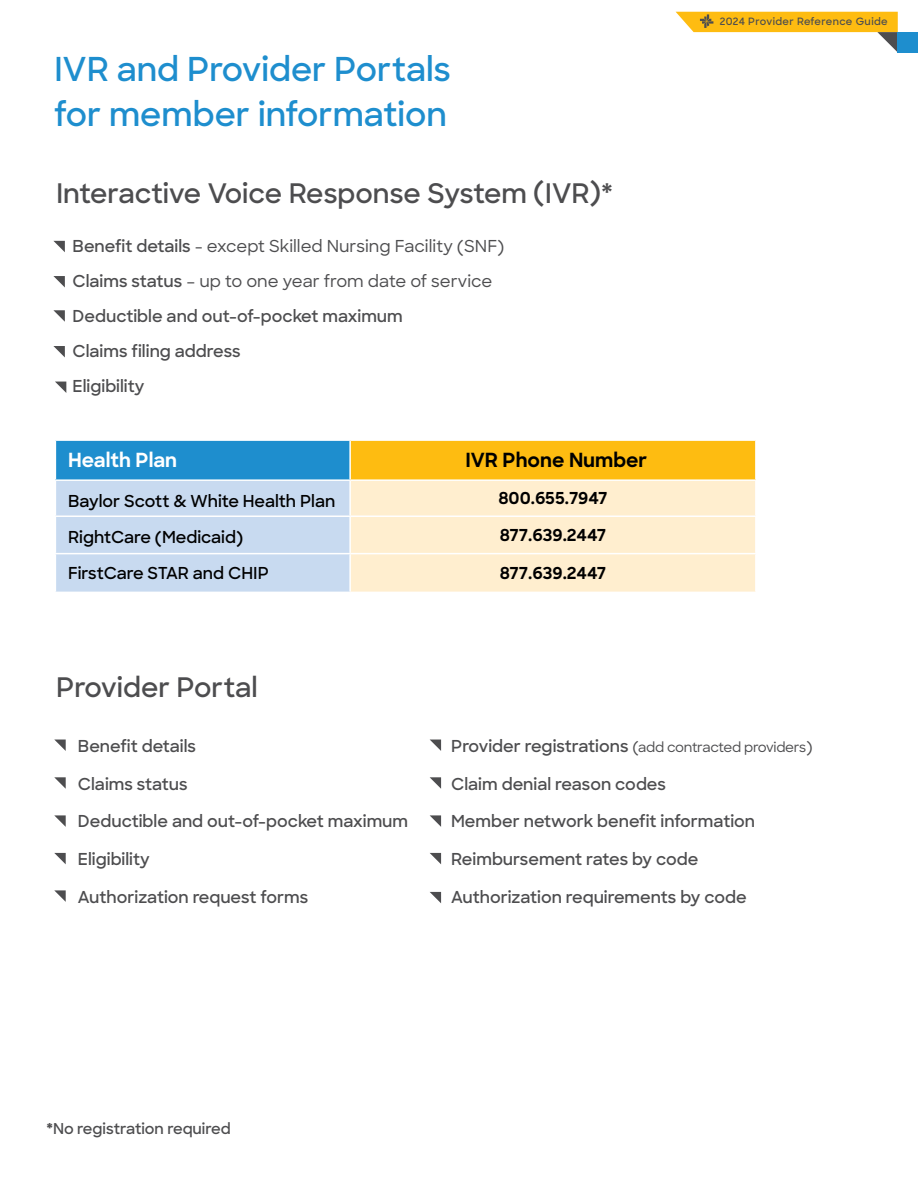
<style>
.page{position:relative;width:918px;height:1188px;background:#fff}
.page>*{position:absolute;margin:0;border:0;box-sizing:border-box;transform-origin:0 0}
.t1{font:600 33px/45px "Sharp Sans";color:#1e8ece}
.t2{font:600 27px "Sharp Sans";color:#4d4d4f}
.t3{font:700 19.5px "Sharp Sans";color:#000}
.t4{font:700 19.5px "Sharp Sans";color:#fff}
.t5{font:600 16.5px/34.8px "Sharp Sans";color:#4d4d4f}
.t6{font:600 16.5px "Sharp Sans";color:#000}
.t7{font:700 16.5px "Sharp Sans";letter-spacing:-.01em;color:#000}
.t8{font:600 15px "Sharp Sans";color:#4d4d4f}
.t9{font:500 13.5px "Sharp Sans";letter-spacing:-.02em;color:#4d4d4f}
.t10{font:600 10.2px "Sharp Sans";letter-spacing:.035em;color:#4d4d4f}
.s1{font-weight:500}
.s2{font-weight:600;font-size:16.5px}
.s3{font-size:15px}
.s4{font-weight:700}
</style>
<div class="page">
<div style="left:898px;top:32px;width:20px;height:20px;background:#1e8ece"></div>
<svg style="left:676px;top:12px;width:222px;height:41px"></svg>
<div style="left:55px;top:440px;width:295px;height:40px;background:#1e8ece"></div>
<div style="left:350px;top:440px;width:406px;height:40px;background:#febc11"></div>
<div style="left:56px;top:481px;width:293px;height:111px;background:#c8daf0"></div>
<div style="left:351px;top:481px;width:404px;height:111px;background:#ffeecf"></div>
<hr style="left:350px;top:439px;width:407px;height:2px;background:#fff">
<hr style="left:755px;top:441px;width:2px;height:38px;background:#fff">
<hr style="left:350px;top:479px;width:407px;height:2px;background:#fff">
<hr style="left:55px;top:515px;width:295px;height:2px;background:#fff">
<hr style="left:350px;top:515px;width:407px;height:2px;background:#fff">
<hr style="left:55px;top:553px;width:295px;height:1px;background:#fff">
<hr style="left:350px;top:553px;width:407px;height:1px;background:#fff">
<hr style="left:55px;top:439px;width:295px;height:2px;background:#fff">
<hr style="left:55px;top:441px;width:1px;height:38px;background:#fff">
<hr style="left:349px;top:441px;width:2px;height:38px;background:#fff">
<hr style="left:55px;top:479px;width:295px;height:2px;background:#fff">
<svg style="left:53px;top:241px;width:12px;height:11px"></svg>
<svg style="left:53px;top:276px;width:12px;height:11px"></svg>
<svg style="left:53px;top:310px;width:12px;height:12px"></svg>
<svg style="left:53px;top:346px;width:12px;height:11px"></svg>
<svg style="left:55px;top:382px;width:11px;height:11px"></svg>
<svg style="left:55px;top:740px;width:11px;height:11px"></svg>
<svg style="left:54px;top:777px;width:12px;height:12px"></svg>
<svg style="left:54px;top:815px;width:12px;height:12px"></svg>
<svg style="left:54px;top:853px;width:12px;height:11px"></svg>
<svg style="left:54px;top:890px;width:12px;height:12px"></svg>
<svg style="left:430px;top:740px;width:11px;height:11px"></svg>
<svg style="left:430px;top:777px;width:11px;height:12px"></svg>
<svg style="left:430px;top:815px;width:11px;height:12px"></svg>
<svg style="left:430px;top:853px;width:11px;height:11px"></svg>
<svg style="left:430px;top:892px;width:11px;height:11px"></svg>
<h1 class="t1" style="left:54px;top:45px;width:398px">IVR and Provider Portals for member information</h1>
<h2 class="t2" style="left:56px;top:173px;width:558px">Interactive Voice Response System (IVR)*</h2>
<p class="t5" style="left:73px;top:228px;width:433px">Benefit details <span class="s1">- except Skilled Nursing Facility (SNF)<br></span>Claims status <span class="s1">– up to one year from date of service </span>Deductible and out-of-pocket maximum<br>Claims filing address<br>Eligibility</p>
<p class="t4" style="left:68px;top:446px;width:111px">Health Plan</p>
<p class="t3" style="left:465px;top:446px;width:183px">IVR Phone Number</p>
<p class="t6" style="left:68px;top:488px;width:269px">Baylor Scott &amp; White Health Plan</p>
<p class="t7" style="left:499px;top:486px;width:110px">800.655.7947</p>
<p class="t6" style="left:68px;top:525px;width:177px">RightCare (Medicaid)</p>
<p class="t7" style="left:500px;top:523px;width:108px">877.639.2447</p>
<p class="t6" style="left:68px;top:561px;width:202px">FirstCare STAR and CHIP</p>
<p class="t7" style="left:500px;top:561px;width:108px">877.639.2447</p>
<h2 class="t2" style="left:56px;top:667px;width:203px">Provider Portal</h2>
<p class="t10" style="left:720px;top:14px;width:169px">2024 Provider Reference Guide</p>
<p class="t5" style="left:78px;top:728px;width:120px">Benefit details</p>
<p class="t5" style="left:78px;top:766px;width:111px">Claims status</p>
<p class="t5" style="left:78px;top:803px;width:332px">Deductible and out-of-pocket maximum</p>
<p class="t5" style="left:78px;top:841px;width:73px">Eligibility</p>
<p class="t5" style="left:78px;top:879px;width:232px">Authorization request forms</p>
<p class="t9" style="left:451px;top:737px;width:363px"><span class="s2">Provider registrations</span> <span class="s3">(</span>add contracted providers<span class="s3">)</span></p>
<p class="t5" style="left:451px;top:766px;width:216px">Claim denial reason codes</p>
<p class="t5" style="left:451px;top:803px;width:305px">Member network benefit information</p>
<p class="t5" style="left:451px;top:841px;width:249px">Reimbursement rates by code</p>
<p class="t5" style="left:451px;top:879px;width:297px">Authorization requirements by code</p>
<p class="t8" style="left:46px;top:1118px;width:186px"><span class="s4">*</span>No registration required</p>
</div>
